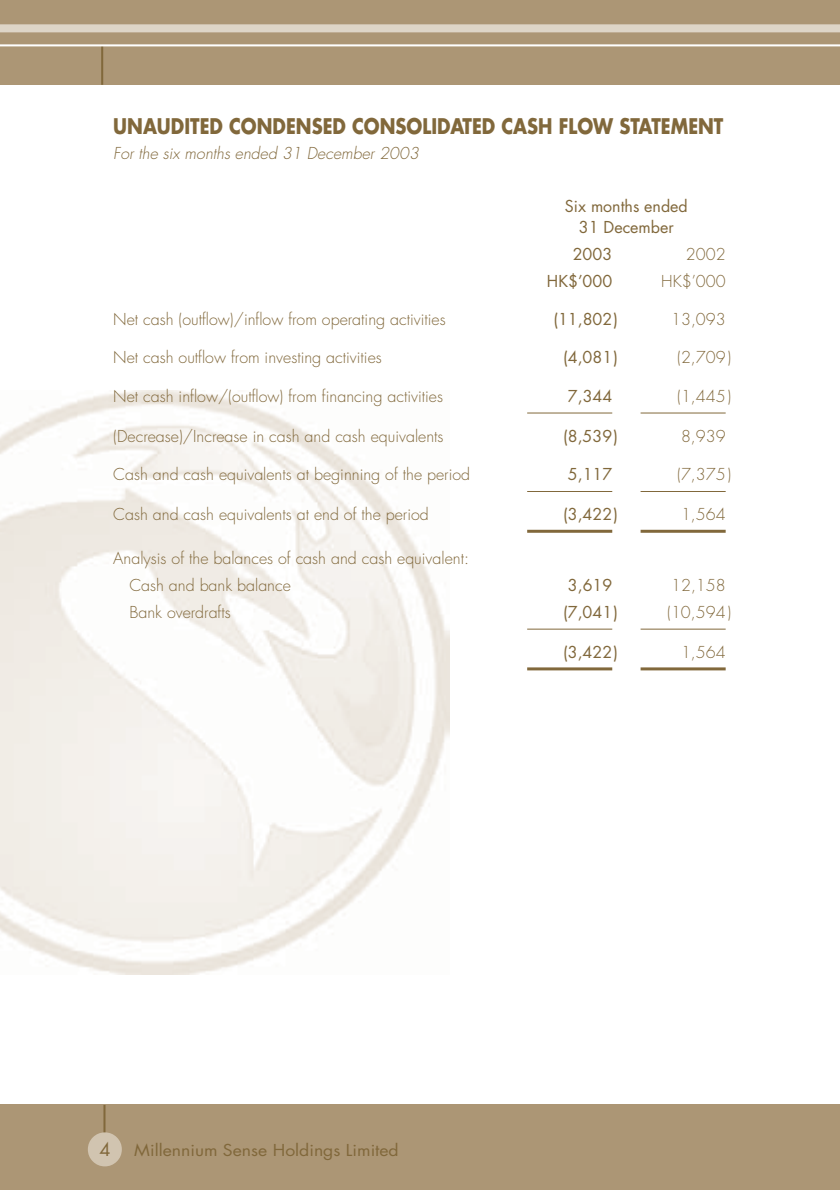
<style>
.page{position:relative;width:840px;height:1190px;background:#fff}
.page>*{position:absolute;margin:0;border:0;box-sizing:border-box;transform-origin:0 0}
.t1{font:700 21px "Futura";color:#81683b;scale:.85 1}
.t2{font:18px "Futura";color:#81683b}
.t3{font:300 16px/26.8px "Futura";color:#81683b}
.t4{font:16px/21px "Futura";color:#81683b;text-align:center}
.t5{font:italic 300 16px "Futura";color:#81683b}
.t6{font:16px "Futura";color:#81683b;scale:1.1 1}
</style>
<div class="page">
<div style="left:0;top:1105px;width:839px;height:85px;background:#ac9675"></div>
<div style="left:0;top:0;width:839px;height:84px;background:#ac9675"></div>
<hr style="left:103px;top:1105px;width:3px;height:46px;background:#81683b">
<svg style="left:88px;top:1131px;width:34px;height:36px"></svg>
<hr style="left:101px;top:45px;width:2px;height:40px;background:#81683b">
<div style="left:0;top:24px;width:840px;height:8px;background:#ded5c7"></div>
<hr style="left:0;top:44px;width:840px;height:2px;background:#fff">
<hr style="left:527px;top:413px;width:85px;height:1px;background:#81683b">
<hr style="left:641px;top:413px;width:85px;height:1px;background:#81683b">
<hr style="left:527px;top:491px;width:85px;height:1px;background:#81683b">
<hr style="left:641px;top:491px;width:85px;height:1px;background:#81683b">
<hr style="left:527px;top:530px;width:85px;height:3px;background:#81683b">
<hr style="left:641px;top:530px;width:85px;height:3px;background:#81683b">
<hr style="left:527px;top:629px;width:85px;height:1px;background:#81683b">
<hr style="left:641px;top:629px;width:85px;height:1px;background:#81683b">
<hr style="left:527px;top:667px;width:85px;height:3px;background:#81683b">
<hr style="left:641px;top:667px;width:85px;height:3px;background:#81683b">
<h1 class="t1" style="left:113px;top:117px;width:719px">UNAUDITED CONDENSED CONSOLIDATED CASH FLOW STATEMENT</h1>
<p class="t5" style="left:113px;top:146px;width:310px">For the six months ended 31 December 2003</p>
<p class="t4" style="left:565px;top:197px;width:124px">Six months ended<br>31 December</p>
<p class="t4" style="left:573px;top:245px;width:41px">2003</p>
<p class="t3" style="left:686px;top:242px;width:41px">2002</p>
<p class="t4" style="left:547px;top:272px;width:67px">HK$’000</p>
<p class="t3" style="left:661px;top:269px;width:66px">HK$’000</p>
<p class="t3" style="left:113px;top:307px;width:334px">Net cash (outflow)/inflow from operating activities</p>
<p class="t4" style="left:553px;top:310px;width:66px">(11,802)</p>
<p class="t3" style="left:671px;top:307px;width:56px">13,093</p>
<p class="t3" style="left:113px;top:346px;width:270px">Net cash outflow from investing activities</p>
<p class="t4" style="left:563px;top:348px;width:56px">(4,081)</p>
<p class="t3" style="left:677px;top:346px;width:56px">(2,709)</p>
<p class="t3" style="left:113px;top:384px;width:331px">Net cash inflow/(outflow) from financing activities</p>
<p class="t4" style="left:568px;top:387px;width:46px">7,344</p>
<p class="t3" style="left:677px;top:384px;width:56px">(1,445)</p>
<p class="t3" style="left:113px;top:424px;width:332px">(Decrease)/Increase in cash and cash equivalents</p>
<p class="t4" style="left:563px;top:427px;width:56px">(8,539)</p>
<p class="t3" style="left:681px;top:424px;width:46px">8,939</p>
<p class="t3" style="left:113px;top:463px;width:358px">Cash and cash equivalents at beginning of the period</p>
<p class="t4" style="left:568px;top:465px;width:46px">5,117</p>
<p class="t3" style="left:677px;top:463px;width:56px">(7,375)</p>
<p class="t3" style="left:113px;top:503px;width:317px">Cash and cash equivalents at end of the period</p>
<p class="t4" style="left:563px;top:505px;width:56px">(3,422)</p>
<p class="t3" style="left:681px;top:503px;width:46px">1,564</p>
<p class="t3" style="left:129px;top:547px;width:341px;text-indent:-16px">Analysis of the balances of cash and cash equivalent:<br>Cash and bank balance</p>
<p class="t4" style="left:568px;top:576px;width:46px">3,619</p>
<p class="t3" style="left:671px;top:573px;width:56px">12,158</p>
<p class="t3" style="left:129px;top:600px;width:103px">Bank overdrafts</p>
<p class="t4" style="left:563px;top:603px;width:56px">(7,041)</p>
<p class="t3" style="left:667px;top:600px;width:66px">(10,594)</p>
<p class="t4" style="left:563px;top:643px;width:56px">(3,422)</p>
<p class="t3" style="left:681px;top:640px;width:46px">1,564</p>
<p class="t2" style="left:99px;top:1141px;width:13px">4</p>
<p class="t6" style="left:134px;top:1143px;width:242px">Millennium Sense Holdings Limited</p>
</div>
